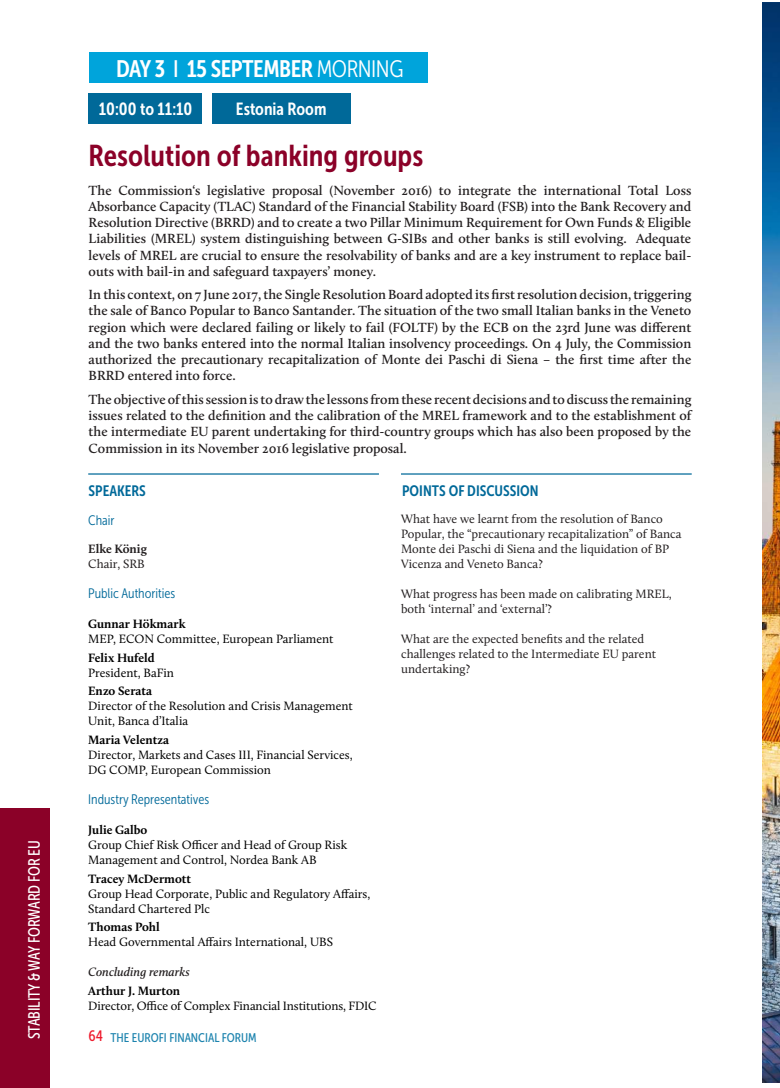
<style>
.page{position:relative;width:780px;height:1088px;background:#fff}
.page>*{position:absolute;margin:0;border:0;box-sizing:border-box;transform-origin:0 0}
.t1{font:30px "Museo Sans Cond 700";color:#8b0128}
.t2{font:23.75px "Museo Sans Cond 700";letter-spacing:-.02em;color:#fff}
.t3{font:17.5px "Museo Sans Cond 700";color:#fff}
.t4{font:16.25px "Museo Sans Cond 500";letter-spacing:-.01em;color:#fff;scale:.95 1}
.t5{font:15px "Museo Sans Cond 700";color:#006999}
.t6{font:15px "Museo Sans Cond 500";color:#ee1b2d}
.t7{font:600 13.75px/16.2px "Calluna";color:#231f20;text-align:justify}
.t8{font:13.75px "Museo Sans Cond 300";color:#006999}
.t9{font:12.5px/15px "Calluna";color:#000}
.t10{font:12.5px/15px "Calluna";color:#231f20}
.t11{font:700 12.5px "Calluna";color:#000}
.t12{font:12.5px "Museo Sans Cond 500";color:#1c83ae}
.t13{font:italic 600 12.5px "Calluna";color:#231f20}
.t14{font:700 12.5px "Calluna";color:#231f20}
.s1{font-family:"Museo Sans Cond 500"}
.s2{font-family:"Museo Sans Cond 300"}
</style>
<div class="page">
<div style="left:0;top:809px;width:50px;height:279px;background:#8b0128"></div>
<div style="left:89px;top:94px;width:113px;height:30px;background:#006999"></div>
<div style="left:89px;top:53px;width:338px;height:30px;background:#00a4db"></div>
<div style="left:212px;top:94px;width:138px;height:30px;background:#006999"></div>
<hr style="left:88px;top:473px;width:291px;height:2px;background:#006999">
<hr style="left:401px;top:473px;width:290px;height:2px;background:#006999">
<img style="left:762px;top:3px;width:18px;height:1080px">
<p class="t4" style="left:25px;top:1039px;width:211px;rotate:-90deg">STABILITY &amp; WAY FORWARD FOR EU</p>
<h2 class="t2" style="left:116px;top:56px;width:289px">DAY 3 <span class="s1">I</span> 15 SEPTEMBER <span class="s2">MORNING</span></h2>
<p class="t3" style="left:99px;top:99px;width:95px">10:00 to 11:10</p>
<p class="t3" style="left:236px;top:99px;width:92px">Estonia Room</p>
<h1 class="t1" style="left:89px;top:139px;width:336px">Resolution of banking groups</h1>
<p class="t7" style="left:89px;top:182px;width:604px">The Commission‘s legislative proposal (November 2016) to integrate the international Total Loss Absorbance Capacity (TLAC) Standard of the Financial Stability Board (FSB) into the Bank Recovery and Resolution Directive (BRRD) and to create a two Pillar Minimum Requirement for Own Funds &amp; Eligible Liabilities (MREL) system distinguishing between G-SIBs and other banks is still evolving. Adequate levels of MREL are crucial to ensure the resolvability of banks and are a key instrument to replace bail&shy;outs with bail-in and safeguard taxpayers’ money.</p>
<p class="t7" style="left:89px;top:286px;width:604px">In this context, on 7 June 2017, the Single Resolution Board adopted its first resolution decision, triggering the sale of Banco Popular to Banco Santander. The situation of the two small Italian banks in the Veneto region which were declared failing or likely to fail (FOLTF) by the ECB on the 23rd June was different and the two banks entered into the normal Italian insolvency proceedings. On 4 July, the Commission authorized the precautionary recapitalization of Monte dei Paschi di Siena – the first time after the BRRD entered into force.</p>
<p class="t7" style="left:89px;top:391px;width:604px">The objective of this session is to draw the lessons from these recent decisions and to discuss the remaining issues related to the definition and the calibration of the MREL framework and to the establishment of the intermediate EU parent undertaking for third-country groups which has also been proposed by the Commission in its November 2016 legislative proposal.</p>
<p class="t5" style="left:89px;top:483px;width:59px">SPEAKERS</p>
<p class="t5" style="left:402px;top:483px;width:138px">POINTS OF DISCUSSION</p>
<p class="t10" style="left:401px;top:511px;width:282px">What have we learnt from the resolution of Banco Popular, the “precautionary recapitalization” of Banca Monte dei Paschi di Siena and the liquidation of BP Vicenza and Veneto Banca?</p>
<p class="t10" style="left:401px;top:586px;width:272px">What progress has been made on calibrating MREL, both ‘internal’ and ‘external’?</p>
<p class="t10" style="left:401px;top:631px;width:256px">What are the expected benefits and the related challenges related to the Intermediate EU parent undertaking?</p>
<p class="t8" style="left:88px;top:512px;width:28px">Chair</p>
<p class="t14" style="left:88px;top:541px;width:60px">Elke König</p>
<p class="t10" style="left:88px;top:556px;width:58px">Chair, SRB</p>
<p class="t8" style="left:88px;top:586px;width:89px">Public Authorities</p>
<p class="t11" style="left:88px;top:616px;width:99px">Gunnar Hökmark</p>
<p class="t9" style="left:88px;top:631px;width:247px">MEP, ECON Committee, European Parliament</p>
<p class="t11" style="left:88px;top:650px;width:68px">Felix Hufeld</p>
<p class="t9" style="left:88px;top:665px;width:87px">President, BaFin</p>
<p class="t11" style="left:88px;top:683px;width:66px">Enzo Serata</p>
<p class="t9" style="left:88px;top:698px;width:266px">Director of the Resolution and Crisis Management<br>Unit, Banca d’Italia</p>
<p class="t11" style="left:88px;top:732px;width:82px">Maria Velentza</p>
<p class="t9" style="left:88px;top:747px;width:266px">Director, Markets and Cases III, Financial Services,<br>DG COMP, European Commission</p>
<p class="t8" style="left:88px;top:792px;width:122px">Industry Representatives</p>
<p class="t11" style="left:88px;top:822px;width:61px">Julie Galbo</p>
<p class="t9" style="left:88px;top:837px;width:260px">Group Chief Risk Officer and Head of Group Risk<br>Management and Control, Nordea Bank AB</p>
<p class="t11" style="left:88px;top:870px;width:104px">Tracey McDermott</p>
<p class="t9" style="left:88px;top:886px;width:283px">Group Head Corporate, Public and Regulatory Affairs,<br>Standard Chartered Plc</p>
<p class="t11" style="left:88px;top:919px;width:73px">Thomas Pohl</p>
<p class="t9" style="left:88px;top:934px;width:246px">Head Governmental Affairs International, UBS</p>
<p class="t13" style="left:88px;top:964px;width:103px">Concluding remarks</p>
<p class="t11" style="left:88px;top:983px;width:93px">Arthur J. Murton</p>
<p class="t9" style="left:88px;top:998px;width:290px">Director, Office of Complex Financial Institutions, FDIC</p>
<p class="t6" style="left:89px;top:1028px;width:16px">64</p>
<p class="t12" style="left:111px;top:1030px;width:147px">THE EUROFI FINANCIAL FORUM</p>
</div>
